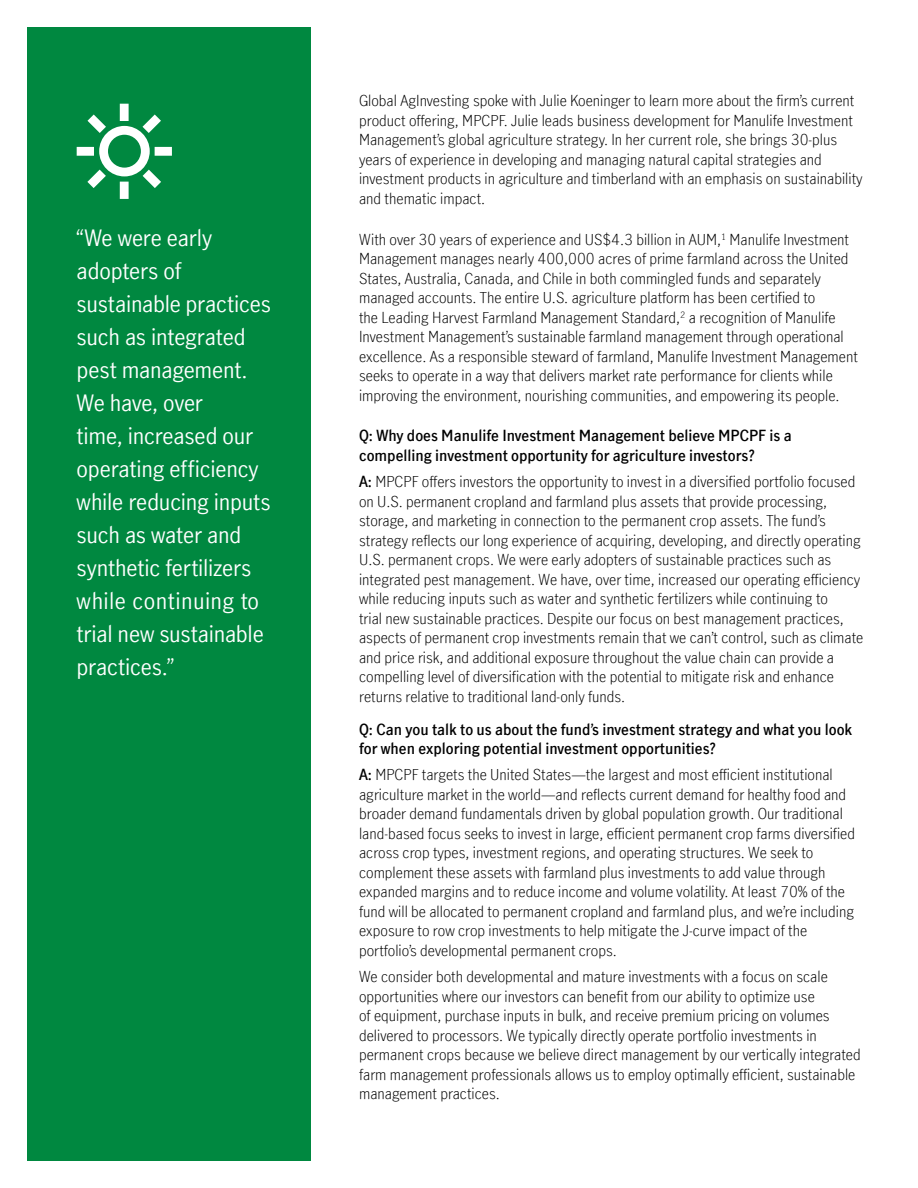
<style>
.page{position:relative;width:918px;height:1188px;background:#fff}
.page>*{position:absolute;margin:0;border:0;box-sizing:border-box;transform-origin:0 0}
.t1{font:22.5px/33px "Manulife JH Sans Optimized";letter-spacing:-.01em;color:#fff}
.t2{font:300 15px/19.5px "Manulife JH Sans Optimized";color:#000}
.t3{font:600 15px/19.5px "Manulife JH Sans Optimized";color:#000}
.s1{font-weight:600}
</style>
<div class="page">
<div style="left:27px;top:27px;width:283px;height:1134px;background:#008840"></div>
<svg style="left:77px;top:104px;width:95px;height:95px"></svg>
<p class="t1" style="left:77px;top:220px;width:196px">“We were early adopters of sustainable practices such as integrated pest management.<br>We have, over<br>time, increased our operating efficiency while reducing inputs such as water and synthetic fertilizers while continuing to trial new sustainable practices.”</p>
<p class="t2" style="left:359px;top:91px;width:505px">Global AgInvesting spoke with Julie Koeninger to learn more about the firm’s current product offering, MPCPF. Julie leads business development for Manulife Investment Management’s global agriculture strategy. In her current role, she brings 30-plus years of experience in developing and managing natural capital strategies and investment products in agriculture and timberland with an emphasis on sustainability and thematic impact.</p>
<p class="t2" style="left:359px;top:229px;width:500px">With over 30 years of experience and US$4.3 billion in AUM,<sup>1</sup> Manulife Investment Management manages nearly 400,000 acres of prime farmland across the United States, Australia, Canada, and Chile in both commingled funds and separately managed accounts. The entire U.S. agriculture platform has been certified to<br>the Leading Harvest Farmland Management Standard,<sup>2</sup> a recognition of Manulife Investment Management’s sustainable farmland management through operational excellence. As a responsible steward of farmland, Manulife Investment Management seeks to operate in a way that delivers market rate performance for clients while improving the environment, nourishing communities, and empowering its people.</p>
<p class="t3" style="left:359px;top:426px;width:434px">Q: Why does Manulife Investment Management believe MPCPF is a compelling investment opportunity for agriculture investors?</p>
<p class="t2" style="left:359px;top:471px;width:506px"><span class="s1">A:</span> MPCPF offers investors the opportunity to invest in a diversified portfolio focused on U.S. permanent cropland and farmland plus assets that provide processing, storage, and marketing in connection to the permanent crop assets. The fund’s strategy reflects our long experience of acquiring, developing, and directly operating U.S. permanent crops. We were early adopters of sustainable practices such as integrated pest management. We have, over time, increased our operating efficiency while reducing inputs such as water and synthetic fertilizers while continuing to<br>trial new sustainable practices. Despite our focus on best management practices, aspects of permanent crop investments remain that we can’t control, such as climate and price risk, and additional exposure throughout the value chain can provide a compelling level of diversification with the potential to mitigate risk and enhance returns relative to traditional land-only funds.</p>
<p class="t3" style="left:359px;top:719px;width:495px">Q: Can you talk to us about the fund’s investment strategy and what you look for when exploring potential investment opportunities?</p>
<p class="t2" style="left:359px;top:765px;width:498px"><span class="s1">A:</span> MPCPF targets the United States—the largest and most efficient institutional agriculture market in the world—and reflects current demand for healthy food and broader demand fundamentals driven by global population growth. Our traditional land-based focus seeks to invest in large, efficient permanent crop farms diversified across crop types, investment regions, and operating structures. We seek to complement these assets with farmland plus investments to add value through expanded margins and to reduce income and volume volatility. At least 70% of the fund will be allocated to permanent cropland and farmland plus, and we’re including exposure to row crop investments to help mitigate the J-curve impact of the portfolio’s developmental permanent crops.</p>
<p class="t2" style="left:359px;top:966px;width:503px">We consider both developmental and mature investments with a focus on scale opportunities where our investors can benefit from our ability to optimize use<br>of equipment, purchase inputs in bulk, and receive premium pricing on volumes delivered to processors. We typically directly operate portfolio investments in permanent crops because we believe direct management by our vertically integrated farm management professionals allows us to employ optimally efficient, sustainable management practices.</p>
</div>
